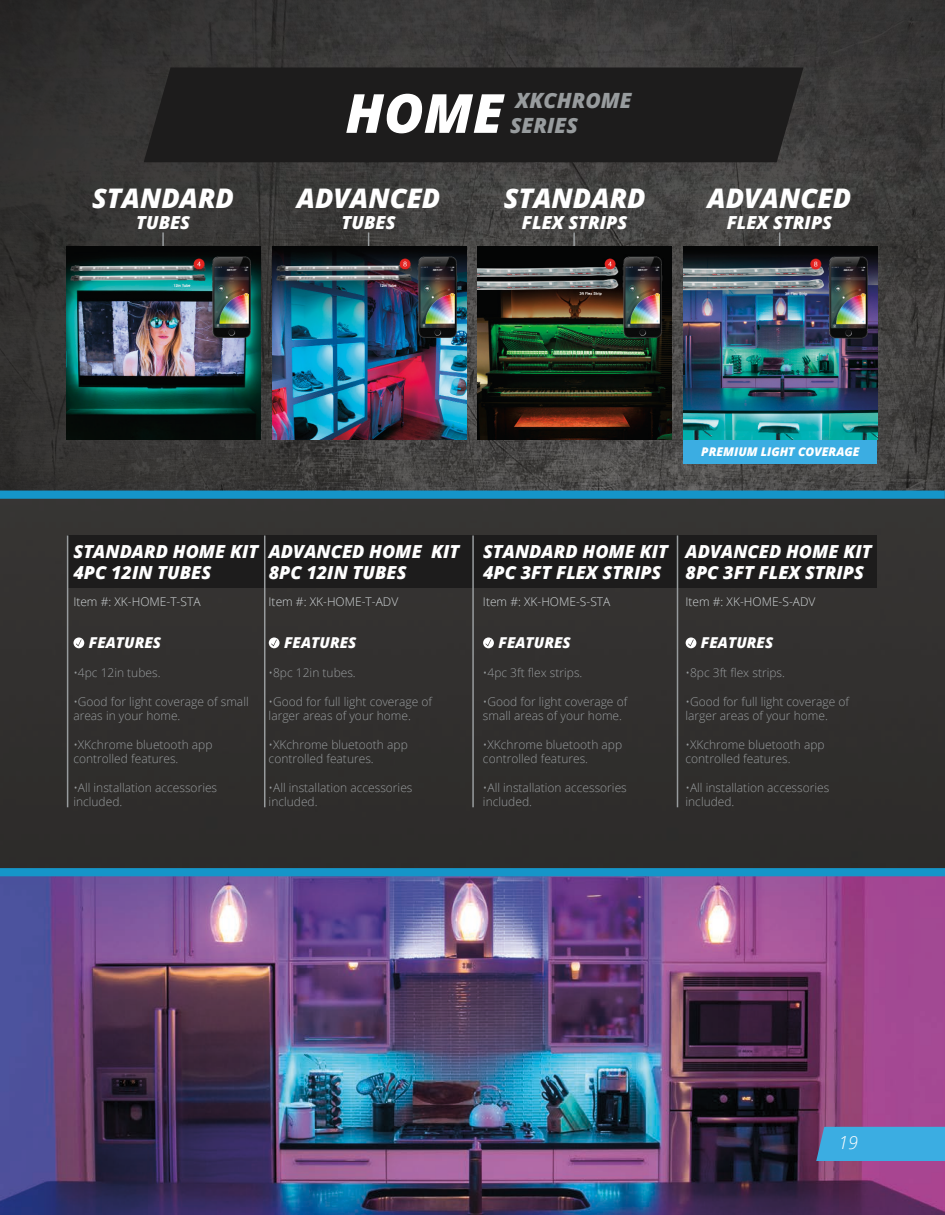
<style>
.page{position:relative;width:945px;height:1215px;background:#fff}
.page>*{position:absolute;margin:0;border:0;box-sizing:border-box;transform-origin:0 0}
.t1{font:italic 800 54px "Open Sans";color:#fff}
.t2{font:italic 800 27px "Open Sans";color:#fff}
.t3{font:italic 800 21px "Open Sans";color:#989c9e}
.t4{font:italic 800 18px/21.6px "Open Sans";color:#fff}
.t5{font:italic 300 18px "Open Sans";color:#fff}
.t6{font:italic 800 15px "Open Sans";color:#fff}
.t7{font:300 12px/14.4px "Open Sans";color:#989c9e}
.t8{font:300 12px "Open Sans";color:#d1d6d8}
.t9{font:italic 800 12px "Open Sans";color:#fff}
</style>
<div class="page">
<div style="left:0;top:499px;width:945px;height:369px;background:#312f2e"></div>
<img style="left:0;top:0;width:945px;height:491px">
<div style="left:683px;top:439px;width:194px;height:25px;background:#3bade2"></div>
<div style="left:67px;top:536px;width:810px;height:52px;background:#1d1c1c"></div>
<div style="left:144px;top:68px;width:660px;height:94px;background:#1d1c1c"></div>
<div style="left:0;top:491px;width:945px;height:8px;background:#1595c9"></div>
<hr style="left:162px;top:232px;width:2px;height:117px;background:#989c9e">
<hr style="left:368px;top:232px;width:1px;height:117px;background:#989c9e">
<hr style="left:573px;top:232px;width:2px;height:117px;background:#989c9e">
<hr style="left:779px;top:232px;width:1px;height:117px;background:#989c9e">
<img style="left:272px;top:246px;width:194px;height:194px">
<img style="left:66px;top:246px;width:194px;height:194px">
<img style="left:683px;top:246px;width:194px;height:194px">
<img style="left:478px;top:246px;width:194px;height:194px">
<hr style="left:264px;top:536px;width:1px;height:271px;background:#989c9e">
<hr style="left:67px;top:536px;width:1px;height:271px;background:#989c9e">
<hr style="left:472px;top:536px;width:2px;height:271px;background:#989c9e">
<hr style="left:677px;top:536px;width:1px;height:271px;background:#989c9e">
<svg style="left:73px;top:638px;width:11px;height:10px"></svg>
<svg style="left:269px;top:638px;width:11px;height:10px"></svg>
<svg style="left:483px;top:638px;width:11px;height:10px"></svg>
<svg style="left:686px;top:638px;width:10px;height:10px"></svg>
<img style="left:0;top:876px;width:945px;height:339px">
<div style="left:0;top:868px;width:945px;height:8px;background:#1595c9"></div>
<div style="left:816px;top:1127px;width:129px;height:34px;background:#3bade2"></div>
<p class="t2" style="left:92px;top:178px;width:144px">STANDARD</p>
<p class="t4" style="left:136px;top:211px;width:55px">TUBES</p>
<p class="t1" style="left:345px;top:72px;width:159px">HOME</p>
<p class="t3" style="left:516px;top:84px;width:118px">XKCHROME</p>
<p class="t3" style="left:510px;top:109px;width:69px">SERIES</p>
<p class="t2" style="left:297px;top:178px;width:145px">ADVANCED</p>
<p class="t4" style="left:342px;top:211px;width:55px">TUBES</p>
<p class="t2" style="left:504px;top:178px;width:144px">STANDARD</p>
<p class="t4" style="left:522px;top:211px;width:107px">FLEX STRIPS</p>
<p class="t2" style="left:708px;top:178px;width:145px">ADVANCED</p>
<p class="t4" style="left:727px;top:211px;width:107px">FLEX STRIPS</p>
<p class="t9" style="left:701px;top:442px;width:160px">PREMIUM LIGHT COVERAGE</p>
<p class="t4" style="left:73px;top:539px;width:187px">STANDARD HOME KIT<br>4PC 12IN TUBES</p>
<p class="t8" style="left:73px;top:593px;width:129px">Item #: XK-HOME-T-STA</p>
<p class="t4" style="left:269px;top:539px;width:192px">ADVANCED HOME KIT<br>8PC 12IN TUBES</p>
<p class="t8" style="left:269px;top:593px;width:131px">Item #: XK-HOME-T-ADV</p>
<p class="t6" style="left:89px;top:631px;width:74px">FEATURES</p>
<p class="t7" style="left:73px;top:665px;width:89px">•4pc 12in tubes.</p>
<p class="t7" style="left:73px;top:694px;width:177px">•Good for light coverage of small areas in your home.</p>
<p class="t7" style="left:73px;top:737px;width:141px">•XKchrome bluetooth app controlled features.</p>
<p class="t7" style="left:73px;top:780px;width:145px">•All installation accessories included.</p>
<p class="t6" style="left:284px;top:631px;width:74px">FEATURES</p>
<p class="t7" style="left:269px;top:665px;width:89px">•8pc 12in tubes.</p>
<p class="t7" style="left:269px;top:694px;width:165px">•Good for full light coverage of larger areas of your home.</p>
<p class="t7" style="left:269px;top:737px;width:141px">•XKchrome bluetooth app controlled features.</p>
<p class="t7" style="left:269px;top:780px;width:145px">•All installation accessories included.</p>
<p class="t4" style="left:483px;top:539px;width:187px">STANDARD HOME KIT<br>4PC 3FT FLEX STRIPS</p>
<p class="t8" style="left:483px;top:593px;width:129px">Item #: XK-HOME-S-STA</p>
<p class="t6" style="left:498px;top:631px;width:74px">FEATURES</p>
<p class="t7" style="left:483px;top:665px;width:101px">•4pc 3ft flex strips.</p>
<p class="t7" style="left:483px;top:694px;width:146px">•Good for light coverage of small areas of your home.</p>
<p class="t7" style="left:483px;top:737px;width:141px">•XKchrome bluetooth app controlled features.</p>
<p class="t7" style="left:483px;top:780px;width:145px">•All installation accessories included.</p>
<p class="t4" style="left:686px;top:539px;width:188px">ADVANCED HOME KIT<br>8PC 3FT FLEX STRIPS</p>
<p class="t8" style="left:686px;top:593px;width:132px">Item #: XK-HOME-S-ADV</p>
<p class="t6" style="left:701px;top:631px;width:74px">FEATURES</p>
<p class="t7" style="left:686px;top:665px;width:101px">•8pc 3ft flex strips.</p>
<p class="t7" style="left:686px;top:694px;width:165px">•Good for full light coverage of larger areas of your home.</p>
<p class="t7" style="left:686px;top:737px;width:141px">•XKchrome bluetooth app controlled features.</p>
<p class="t7" style="left:686px;top:780px;width:145px">•All installation accessories included.</p>
<p class="t5" style="left:838px;top:1131px;width:21px">19</p>
</div>
